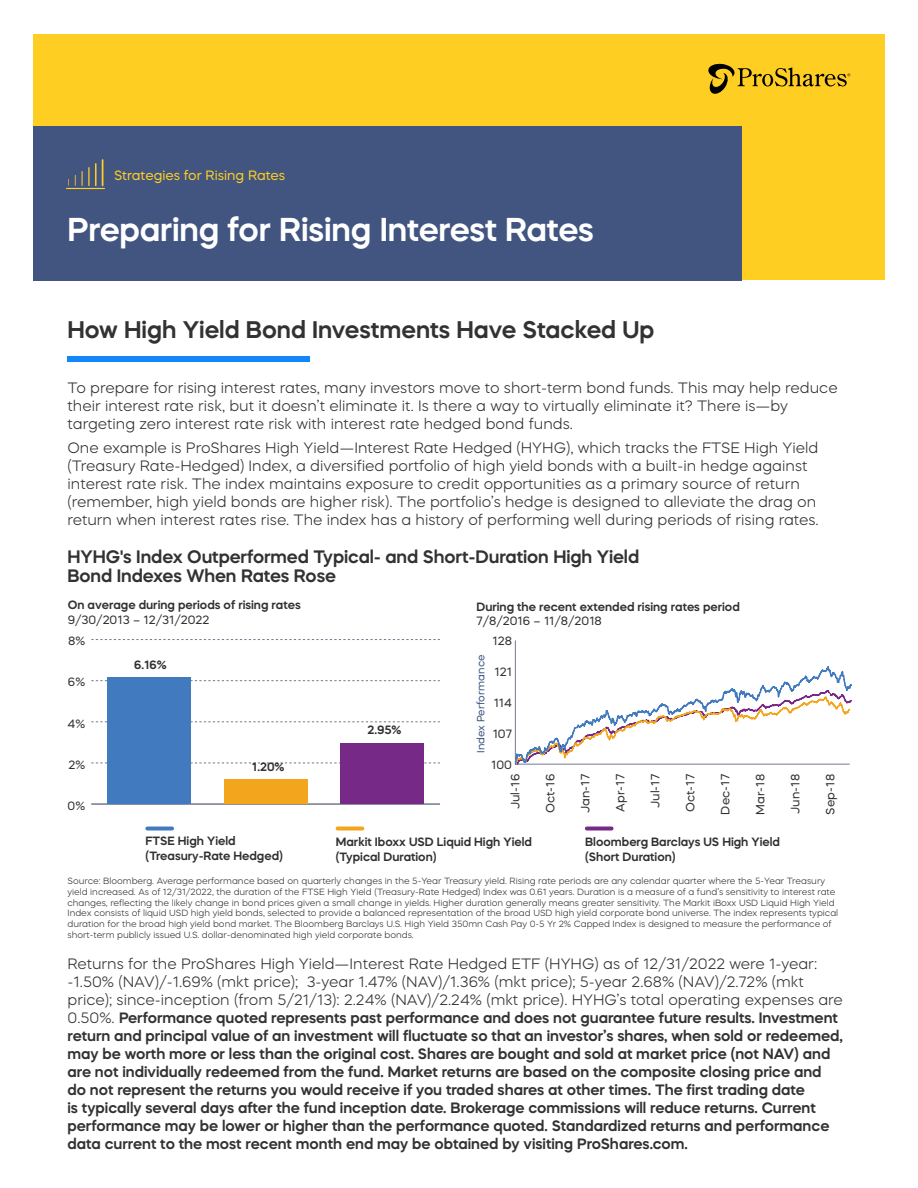
<style>
.page{position:relative;width:918px;height:1188px;background:#fff}
.page>*{position:absolute;margin:0;border:0;box-sizing:border-box;transform-origin:0 0}
.t1{font:600 33px "Mazzard H";letter-spacing:-.005em;color:#fff}
.t2{font:600 24px "Mazzard H";color:#323232}
.t3{font:600 18px/19.5px "Mazzard H";letter-spacing:-.005em;color:#323232}
.t4{font:600 15px/18px "Mazzard H";color:#323232}
.t5{font:300 15px/18px "Mazzard H";color:#323232}
.t6{font:13.5px "Mazzard H";color:#ffce22}
.t7{font:600 12px/15px "Mazzard H";color:#313131}
.t8{font:12px "Mazzard H";letter-spacing:.01em;color:#313131}
.t9{font:10.5px "Mazzard H";letter-spacing:.005em;color:#3d5482}
.t10{font:300 9px/10.8px "Mazzard H";color:#323232}
.s1{font-weight:300}
</style>
<div class="page">
<div style="left:68px;top:356px;width:242px;height:6px;background:#1287fc"></div>
<hr style="left:91px;top:804px;width:349px;height:1px;background:#74788d">
<svg style="left:91px;top:763px;width:349px;height:1px"></svg>
<svg style="left:91px;top:721px;width:349px;height:1px"></svg>
<svg style="left:91px;top:680px;width:349px;height:1px"></svg>
<svg style="left:91px;top:639px;width:349px;height:1px"></svg>
<div style="left:108px;top:677px;width:83px;height:127px;background:#417abf"></div>
<div style="left:224px;top:779px;width:83px;height:25px;background:#f3a61d"></div>
<div style="left:340px;top:743px;width:84px;height:61px;background:#762986"></div>
<svg style="left:147px;top:827px;width:25px;height:4px"></svg>
<svg style="left:338px;top:827px;width:24px;height:4px"></svg>
<svg style="left:587px;top:827px;width:25px;height:4px"></svg>
<hr style="left:515px;top:640px;width:1px;height:124px;background:#74788d">
<svg style="left:514px;top:665px;width:338px;height:100px"></svg>
<div style="left:33px;top:34px;width:852px;height:246px;background:#ffce22"></div>
<svg style="left:708px;top:63px;width:142px;height:31px"></svg>
<div style="left:33px;top:126px;width:709px;height:154px;background:#415580"></div>
<svg style="left:82px;top:167px;width:8px;height:19px"></svg>
<hr style="left:95px;top:163px;width:2px;height:23px;background:#ffce22">
<svg style="left:102px;top:159px;width:1px;height:27px"></svg>
<hr style="left:66px;top:188px;width:39px;height:1px;background:#ffce22">
<p class="t6" style="left:114px;top:167px;width:173px">Strategies for Rising Rates</p>
<h1 class="t1" style="left:68px;top:208px;width:528px">Preparing for Rising Interest Rates</h1>
<h2 class="t2" style="left:68px;top:314px;width:588px">How High Yield Bond Investments Have Stacked Up</h2>
<p class="t5" style="left:68px;top:379px;width:772px">To prepare for rising interest rates, many investors move to short-term bond funds. This may help reduce their interest rate risk, but it doesn’t eliminate it. Is there a way to virtually eliminate it? There is—by targeting zero interest rate risk with interest rate hedged bond funds.</p>
<p class="t5" style="left:68px;top:439px;width:753px">One example is ProShares High Yield—Interest Rate Hedged (HYHG), which tracks the FTSE High Yield (Treasury Rate-Hedged) Index, a diversified portfolio of high yield bonds with a built-in hedge against interest rate risk. The index maintains exposure to credit opportunities as a primary source of return (remember, high yield bonds are higher risk). The portfolio’s hedge is designed to alleviate the drag on return when interest rates rise. The index has a history of performing well during periods of rising rates.</p>
<p class="t3" style="left:68px;top:546px;width:573px">HYHG's Index Outperformed Typical- and Short-Duration High Yield<br>Bond Indexes When Rates Rose</p>
<p class="t7" style="left:68px;top:598px;width:235px">On average during periods of rising rates</p>
<p class="t8" style="left:68px;top:612px;width:143px">9/30/2013 – 12/31/2022</p>
<p class="t8" style="left:68px;top:634px;width:19px">8%</p>
<p class="t8" style="left:68px;top:675px;width:19px">6%</p>
<p class="t8" style="left:68px;top:716px;width:19px">4%</p>
<p class="t8" style="left:68px;top:757px;width:18px">2%</p>
<p class="t8" style="left:68px;top:798px;width:19px">0%</p>
<p class="t7" style="left:134px;top:657px;width:34px">6.16%</p>
<p class="t7" style="left:252px;top:759px;width:34px">1.20%</p>
<p class="t7" style="left:367px;top:722px;width:36px">2.95%</p>
<p class="t7" style="left:476px;top:599px;width:265px">During the recent extended rising rates period</p>
<p class="t8" style="left:476px;top:613px;width:127px">7/8/2016 – 11/8/2018</p>
<p class="t9" style="left:474px;top:753px;width:100px;rotate:-90deg">Index Performance</p>
<p class="t8" style="left:493px;top:633px;width:21px">128</p>
<p class="t8" style="left:495px;top:664px;width:19px">121</p>
<p class="t8" style="left:494px;top:695px;width:20px">114</p>
<p class="t8" style="left:493px;top:726px;width:21px">107</p>
<p class="t8" style="left:491px;top:757px;width:22px">100</p>
<p class="t8" style="left:508px;top:809px;width:37px;rotate:-90deg">Jul-16</p>
<p class="t8" style="left:543px;top:813px;width:41px;rotate:-90deg">Oct-16</p>
<p class="t8" style="left:578px;top:813px;width:41px;rotate:-90deg">Jan-17</p>
<p class="t8" style="left:613px;top:812px;width:39px;rotate:-90deg">Apr-17</p>
<p class="t8" style="left:648px;top:808px;width:36px;rotate:-90deg">Jul-17</p>
<p class="t8" style="left:683px;top:812px;width:40px;rotate:-90deg">Oct-17</p>
<p class="t8" style="left:718px;top:815px;width:42px;rotate:-90deg">Dec-17</p>
<p class="t8" style="left:753px;top:815px;width:42px;rotate:-90deg">Mar-18</p>
<p class="t8" style="left:788px;top:814px;width:41px;rotate:-90deg">Jun-18</p>
<p class="t8" style="left:823px;top:815px;width:42px;rotate:-90deg">Sep-18</p>
<p class="t7" style="left:146px;top:834px;width:139px">FTSE High Yield (Treasury-Rate Hedged)</p>
<p class="t7" style="left:336px;top:834px;width:198px">Markit Iboxx USD Liquid High Yield (Typical Duration)</p>
<p class="t7" style="left:585px;top:834px;width:196px">Bloomberg Barclays US High Yield (Short Duration)</p>
<p class="t10" style="left:68px;top:875px;width:772px">Source: Bloomberg. Average performance based on quarterly changes in the 5-Year Treasury yield. Rising rate periods are any calendar quarter where the 5-Year Treasury yield increased. As of 12/31/2022, the duration of the FTSE High Yield (Treasury-Rate Hedged) Index was 0.61 years. Duration is a measure of a fund’s sensitivity to interest rate changes, reflecting the likely change in bond prices given a small change in yields. Higher duration generally means greater sensitivity. The Markit iBoxx USD Liquid High Yield Index consists of liquid USD high yield bonds, selected to provide a balanced representation of the broad USD high yield corporate bond universe. The index represents typical duration for the broad high yield bond market. The Bloomberg Barclays U.S. High Yield 350mn Cash Pay 0-5 Yr 2% Capped Index is designed to measure the performance of short-term publicly issued U.S. dollar-denominated high yield corporate bonds.</p>
<p class="t4" style="left:68px;top:955px;width:777px"><span class="s1">Returns for the ProShares High Yield—Interest Rate Hedged ETF (HYHG) as of 12/31/2022 were 1-year: -1.50% (NAV)/-1.69% (mkt price); 3-year 1.47% (NAV)/1.36% (mkt price); 5-year 2.68% (NAV)/2.72% (mkt price); since-inception (from 5/21/13): 2.24% (NAV)/2.24% (mkt price). HYHG’s total operating expenses are 0.50%.</span> Performance quoted represents past performance and does not guarantee future results. Investment return and principal value of an investment will fluctuate so that an investor’s shares, when sold or redeemed, may be worth more or less than the original cost. Shares are bought and sold at market price (not NAV) and are not individually redeemed from the fund. Market returns are based on the composite closing price and do not represent the returns you would receive if you traded shares at other times. The first trading date<br>is typically several days after the fund inception date. Brokerage commissions will reduce returns. Current performance may be lower or higher than the performance quoted. Standardized returns and performance data current to the most recent month end may be obtained by visiting ProShares.com.</p>
</div>
